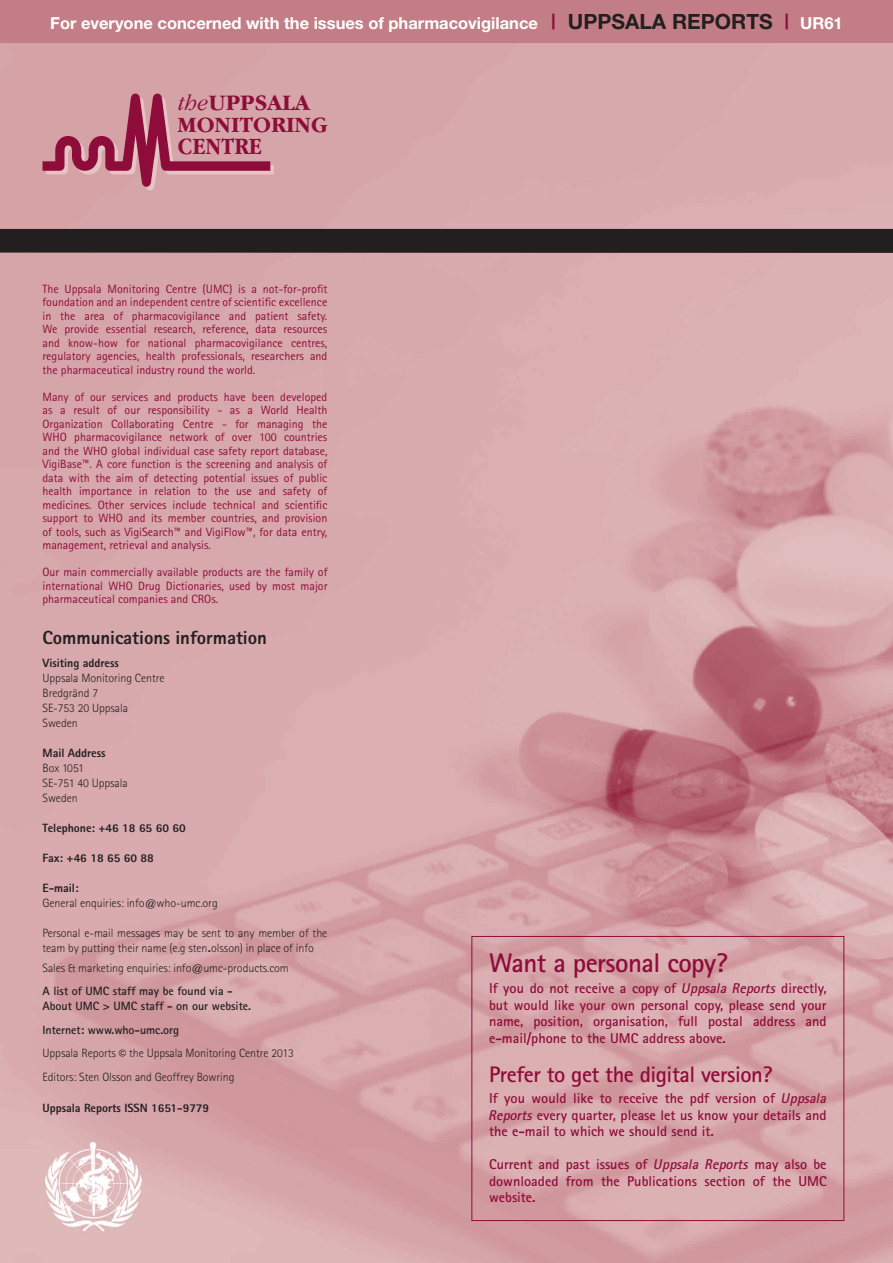
<style>
.page{position:relative;width:893px;height:1263px;background:#fff}
.page>*{position:absolute;margin:0;border:0;box-sizing:border-box;transform-origin:0 0}
.t1{font:700 27px "Rotis Sans Serif";letter-spacing:-.02em;color:#8e0c3a}
.t2{font:700 24.15px "Garamond IT Cby BT";color:#8e0c3a;scale:.89 1}
.t3{font:700 22.8px "Garamond IT Cby BT";color:#8e0c3a}
.t4{font:700 22.5px "Rotis Sans Serif";letter-spacing:-.02em;color:#8e0c3a}
.t5{font:700 22.5px "Garamond IT Cby BT";color:#8e0c3a}
.t6{font:800 18.9px "Rotis Sans Serif";letter-spacing:-.005em;color:#231f20}
.t7{font:700 16.5px "Helvetica Neue East A";color:#fff}
.t8{font:700 14.25px/16.5px "Rotis Sans Serif";color:#8e0c3a;text-align:justify}
.t9{font:12px/13.5px "Rotis Sans Serif";color:#8e0c3a;text-align:justify}
.t10{font:300 12px/15px "Rotis Sans Serif";letter-spacing:-.005em;color:#231f20}
.t11{font:800 12px "Rotis Sans Serif";letter-spacing:-.005em;color:#231f20}
.t12{font:700 12px/15px "Rotis Sans Serif";color:#231f20}
.s1{font-family:"Helvetica Neue";font-weight:500;font-size:21px;color:#8e0c3a}
.s2{font-size:21px;color:#231f20}
.s3{font-weight:300;font-style:italic}
.s4{font-size:21px}
.s5{font-weight:700}
.s6{font-size:15px}
.s7{font-style:italic}
</style>
<div class="page">
<img style="left:0;top:43px;width:893px;height:1220px">
<div style="left:472px;top:936px;width:372px;height:285px;border:1px solid #8e0c3a"></div>
<div style="left:0;top:0;width:893px;height:43px;background:#c37d86"></div>
<svg style="left:0;top:55px;width:893px;height:238px;background:#c3969b"></svg>
<h3 class="t7" style="left:50px;top:13px;width:794px">For everyone concerned with the issues of pharmacovigilance <span class="s1">|</span> <span class="s2">UPPSALA REPORTS</span> <span class="s1">|</span> UR61</h3>
<h3 class="t3" style="left:179px;top:90px;width:133px"><span class="s3">the</span>UPPSALA</h3>
<h2 class="t2" style="left:178px;top:133px;width:96px">CENTRE</h2>
<h3 class="t5" style="left:177px;top:112px;width:152px">MONITORING</h3>
<p class="t9" style="left:43px;top:282px;width:286px">The Uppsala Monitoring Centre (UMC) is a not-for-profit foundation and an independent centre of scientific excellence in the area of pharmacovigilance and patient safety.<br>We provide essential research, reference, data resources and know-how for national pharmacovigilance centres, regulatory agencies, health professionals, researchers and the pharmaceutical industry round the world.</p>
<p class="t9" style="left:43px;top:390px;width:286px">Many of our services and products have been developed as a result of our responsibility - as a World Health Organization Collaborating Centre - for managing the WHO pharmacovigilance network of over 100 countries and the WHO global individual case safety report database, VigiBase™. A core function is the screening and analysis of data with the aim of detecting potential issues of public health importance in relation to the use and safety of medicines. Other services include technical and scientific support to WHO and its member countries, and provision of tools, such as VigiSearch™ and VigiFlow™, for data entry, management, retrieval and analysis.</p>
<p class="t9" style="left:43px;top:565px;width:286px">Our main commercially available products are the family of international WHO Drug Dictionaries, used by most major pharmaceutical companies and CROs.</p>
<h3 class="t6" style="left:43px;top:625px;width:226px">Communications information</h3>
<p class="t11" style="left:43px;top:656px;width:78px">Visiting address</p>
<p class="t10" style="left:43px;top:671px;width:124px">Uppsala Monitoring Centre<br>Bredgränd 7<br>SE-753 20 Uppsala<br>Sweden</p>
<p class="t11" style="left:43px;top:746px;width:65px">Mail Address</p>
<p class="t10" style="left:43px;top:761px;width:87px">Box 1051<br>SE-751 40 Uppsala<br>Sweden</p>
<p class="t11" style="left:43px;top:821px;width:145px">Telephone: +46 18 65 60 60</p>
<p class="t11" style="left:43px;top:851px;width:113px">Fax: +46 18 65 60 88</p>
<p class="t11" style="left:43px;top:881px;width:38px">E-mail:</p>
<p class="t10" style="left:43px;top:896px;width:177px">General enquiries: info@who-umc.org</p>
<p class="t10" style="left:43px;top:926px;width:286px">Personal e-mail messages may be sent to any member of the team by putting their name (e.g sten<span class="s4">.</span>olsson) in place of info</p>
<p class="t10" style="left:43px;top:960px;width:248px">Sales &amp; marketing enquiries: info@umc-products.com</p>
<p class="t12" style="left:43px;top:983px;width:210px">A list of UMC staff may be found via -<br>About UMC &gt; UMC staff - on our website.</p>
<p class="t10" style="left:43px;top:1018px;width:253px;line-height:23.5px"><span class="s5">Internet: www.who-umc.org<br></span>Uppsala Reports <span class="s6">©</span> the Uppsala Monitoring Centre 2013<br>Editors: Sten Olsson and Geoffrey Bowring</p>
<p class="t11" style="left:43px;top:1100px;width:168px">Uppsala Reports ISSN 1651-9779</p>
<h1 class="t1" style="left:489px;top:946px;width:240px">Want a personal copy?</h1>
<p class="t8" style="left:489px;top:980px;width:339px">If you do not receive a copy of <span class="s7">Uppsala Reports</span> directly, but would like your own personal copy, please send your name, position, organisation, full postal address and e-mail/phone to the UMC address above.</p>
<h3 class="t4" style="left:489px;top:1060px;width:285px">Prefer to get the digital version?</h3>
<p class="t8" style="left:489px;top:1090px;width:339px">If you would like to receive the pdf version of <span class="s7">Uppsala Reports</span> every quarter, please let us know your details and the e-mail to which we should send it.</p>
<p class="t8" style="left:489px;top:1156px;width:339px">Current and past issues of <span class="s7">Uppsala Reports</span> may also be downloaded from the Publications section of the UMC website.</p>
</div>
